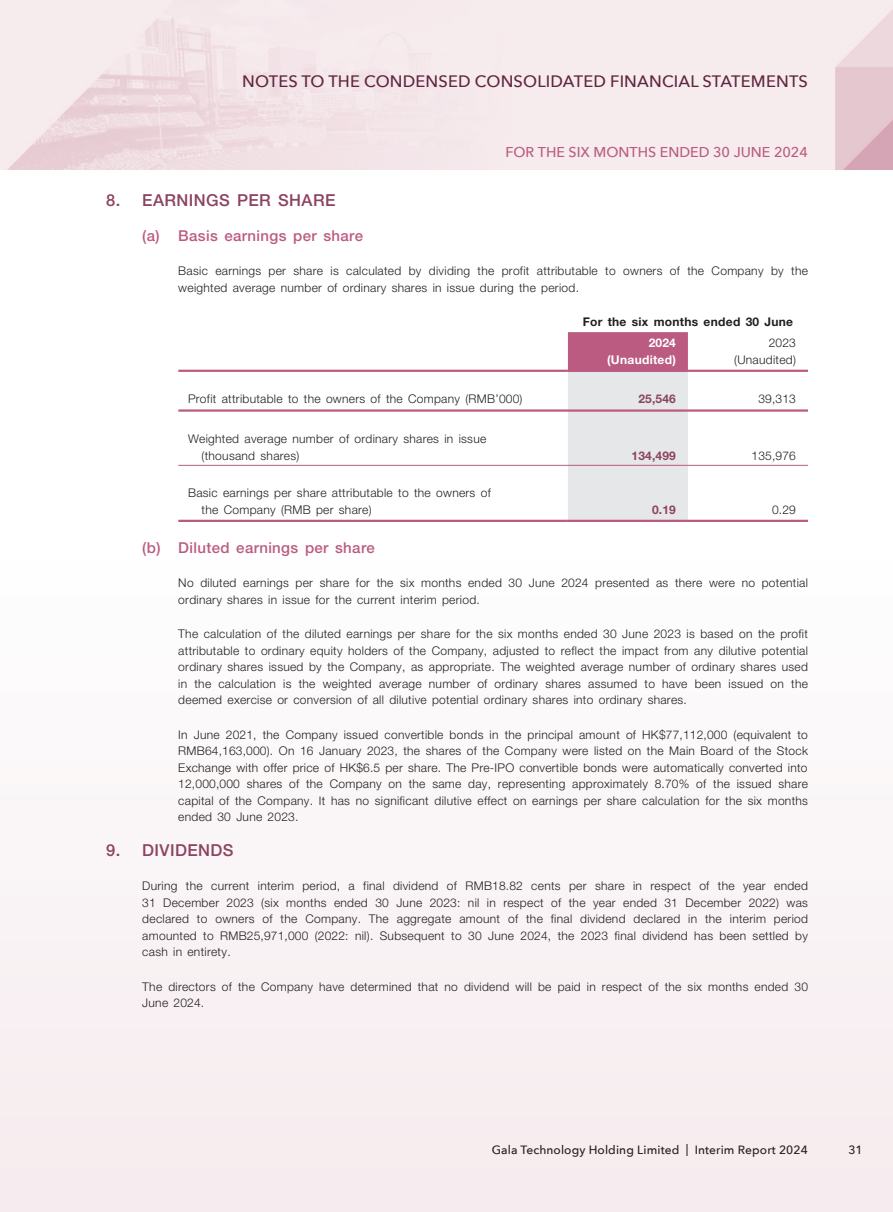
<style>
.page{position:relative;width:893px;height:1212px;background:#fff}
.page>*{position:absolute;margin:0;border:0;box-sizing:border-box;transform-origin:0 0}
.t1{font:500 16.5px "Avenir Next";letter-spacing:.01em;color:#60263f}
._03_H1{font:500 16.5px "Helvetica Neue LT Std";letter-spacing:.025em;color:#8c4361}
._04___H2{font:500 15px "Helvetica Neue LT Std";letter-spacing:.025em;color:#bb5b81}
.t2{font:500 14.25px "Avenir Next";color:#bb5b81}
._01_Body_Text{font:300 12px/16.5px "Helvetica Neue LT Std";letter-spacing:.025em;color:#231f20}
._15_Table_Stub{font:300 12px/16.5px "Helvetica Neue LT Std";letter-spacing:.025em;color:#231f20}
.t3{font:500 12px "Avenir Next";letter-spacing:.01em;color:#231f20}
._01_Body_Text-2{font:700 12px "Helvetica Neue LT Std";letter-spacing:.025em;color:#231f20}
._01_Body_Text-3{font:700 12px "Helvetica Neue LT Std";letter-spacing:.015em;color:#8c4361}
._01_Body_Text-4{font:700 12px "Helvetica Neue LT Std";letter-spacing:.025em;color:#fff}
</style>
<div class="page">
<div style="left:0;top:468px;width:893px;height:744px;background:#faf5f6"></div>
<img style="left:0;top:0;width:893px;height:169px">
<svg style="left:178px;top:332px;width:630px;height:188px"></svg>
<svg style="left:568px;top:332px;width:120px;height:188px;background:#dcc9d3"></svg>
<hr style="left:178px;top:370px;width:390px;height:2px;background:#bb5b81">
<hr style="left:568px;top:370px;width:120px;height:2px;background:#bb5b81">
<hr style="left:688px;top:370px;width:120px;height:2px;background:#bb5b81">
<hr style="left:178px;top:409px;width:390px;height:3px;background:#bb5b81">
<hr style="left:568px;top:409px;width:120px;height:3px;background:#bb5b81">
<hr style="left:688px;top:409px;width:120px;height:3px;background:#bb5b81">
<hr style="left:178px;top:465px;width:390px;height:1px;background:#bb5b81">
<hr style="left:568px;top:465px;width:120px;height:1px;background:#bb5b81">
<hr style="left:688px;top:465px;width:120px;height:1px;background:#bb5b81">
<hr style="left:178px;top:520px;width:390px;height:2px;background:#bb5b81">
<hr style="left:568px;top:520px;width:120px;height:2px;background:#bb5b81">
<hr style="left:688px;top:520px;width:120px;height:2px;background:#bb5b81">
<h1 class="t1" style="left:242px;top:67px;width:567px">NOTES TO THE CONDENSED CONSOLIDATED FINANCIAL STATEMENTS</h1>
<p class="t2" style="left:505px;top:140px;width:304px">FOR THE SIX MONTHS ENDED 30 JUNE 2024</p>
<p class="_03_H1" style="left:106px;top:190px;width:231px">8. EARNINGS PER SHARE</p>
<p class="_04___H2" style="left:142px;top:226px;width:222px">(a) Basis earnings per share</p>
<p class="_01_Body_Text" style="left:178px;top:262px;width:631px">Basic earnings per share is calculated by dividing the profit attributable to owners of the Company by the weighted average number of ordinary shares in issue during the period.</p>
<p class="_01_Body_Text-2" style="left:583px;top:314px;width:212px">For the six months ended 30 June</p>
<p class="_01_Body_Text-4" style="left:649px;top:335px;width:29px">2024</p>
<p class="_01_Body_Text" style="left:769px;top:334px;width:29px">2023</p>
<p class="_01_Body_Text-4" style="left:607px;top:352px;width:70px">(Unaudited)</p>
<p class="_01_Body_Text" style="left:734px;top:351px;width:63px">(Unaudited)</p>
<p class="_15_Table_Stub" style="left:188px;top:391px;width:336px">Profit attributable to the owners of the Company (RMB’000)</p>
<p class="_01_Body_Text-3" style="left:638px;top:392px;width:39px">25,546</p>
<p class="_01_Body_Text" style="left:758px;top:391px;width:39px">39,313</p>
<p class="_15_Table_Stub" style="left:202px;top:430px;width:286px;text-indent:-14px">Weighted average number of ordinary shares in issue (thousand shares)</p>
<p class="_01_Body_Text-3" style="left:632px;top:448px;width:46px">134,499</p>
<p class="_01_Body_Text" style="left:752px;top:447px;width:46px">135,976</p>
<p class="_15_Table_Stub" style="left:202px;top:484px;width:291px;text-indent:-14px">Basic earnings per share attributable to the owners of the Company (RMB per share)</p>
<p class="_01_Body_Text-3" style="left:652px;top:502px;width:25px">0.19</p>
<p class="_01_Body_Text" style="left:772px;top:501px;width:25px">0.29</p>
<p class="_04___H2" style="left:142px;top:538px;width:234px">(b) Diluted earnings per share</p>
<p class="_01_Body_Text" style="left:178px;top:574px;width:631px">No diluted earnings per share for the six months ended 30 June 2024 presented as there were no potential ordinary shares in issue for the current interim period.</p>
<p class="_01_Body_Text" style="left:178px;top:625px;width:631px;text-align:justify">The calculation of the diluted earnings per share for the six months ended 30 June 2023 is based on the profit attributable to ordinary equity holders of the Company, adjusted to reflect the impact from any dilutive potential ordinary shares issued by the Company, as appropriate. The weighted average number of ordinary shares used in the calculation is the weighted average number of ordinary shares assumed to have been issued on the deemed exercise or conversion of all dilutive potential ordinary shares into ordinary shares.</p>
<p class="_01_Body_Text" style="left:178px;top:726px;width:631px;text-align:justify">In June 2021, the Company issued convertible bonds in the principal amount of HK$77,112,000 (equivalent to RMB64,163,000). On 16 January 2023, the shares of the Company were listed on the Main Board of the Stock Exchange with offer price of HK$6.5 per share. The Pre-IPO convertible bonds were automatically converted into 12,000,000 shares of the Company on the same day, representing approximately 8.70% of the issued share capital of the Company. It has no significant dilutive effect on earnings per share calculation for the six months ended 30 June 2023.</p>
<p class="_03_H1" style="left:106px;top:840px;width:129px">9. DIVIDENDS</p>
<p class="_01_Body_Text" style="left:142px;top:877px;width:667px;text-align:justify">During the current interim period, a final dividend of RMB18.82 cents per share in respect of the year ended 31 December 2023 (six months ended 30 June 2023: nil in respect of the year ended 31 December 2022) was declared to owners of the Company. The aggregate amount of the final dividend declared in the interim period amounted to RMB25,971,000 (2022: nil). Subsequent to 30 June 2024, the 2023 final dividend has been settled by cash in entirety.</p>
<p class="_01_Body_Text" style="left:142px;top:978px;width:667px">The directors of the Company have determined that no dividend will be paid in respect of the six months ended 30<br>June 2024.</p>
<p class="t3" style="left:492px;top:1140px;width:318px">Gala Technology Holding Limited | Interim Report 2024</p>
<p class="t3" style="left:848px;top:1139px;width:16px">31</p>
</div>
